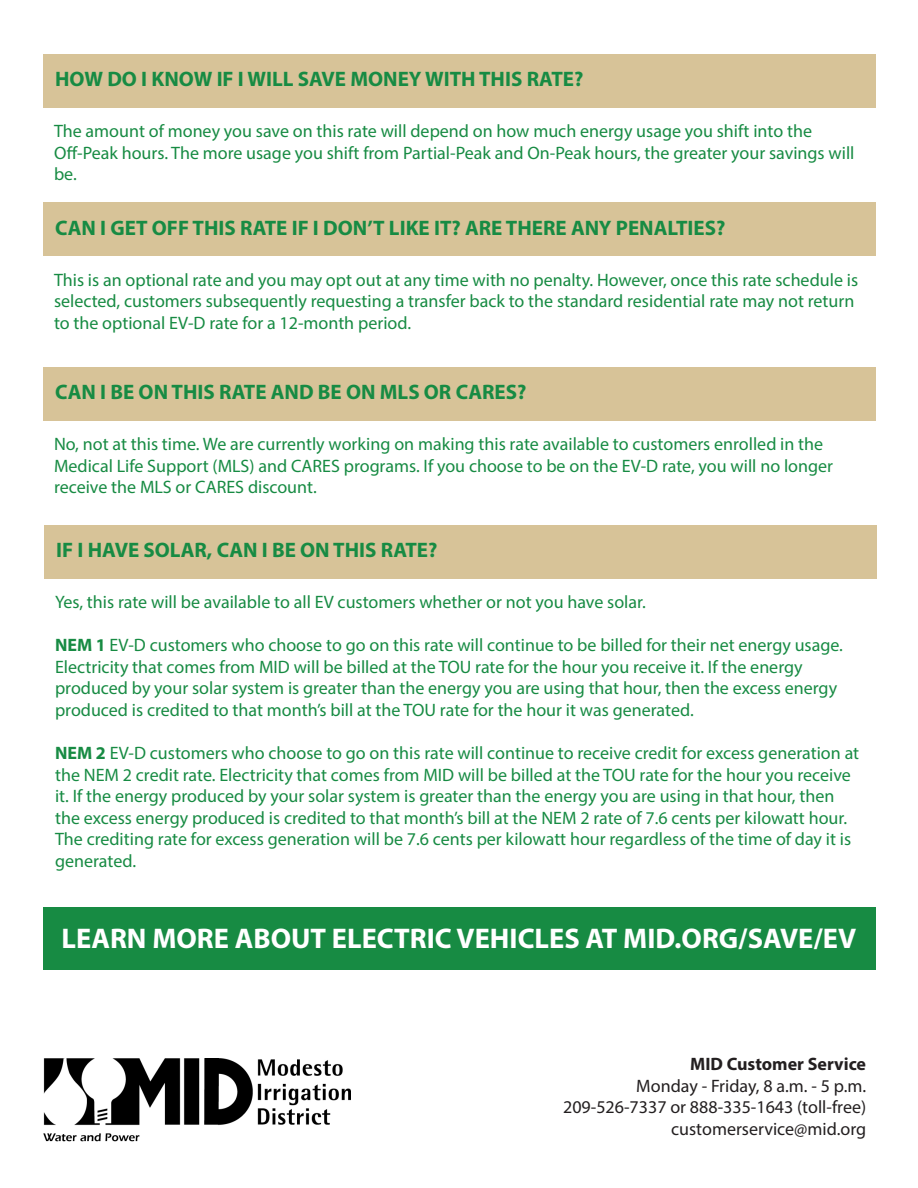
<style>
.page{position:relative;width:918px;height:1188px;background:#fff}
.page>*{position:absolute;margin:0;border:0;box-sizing:border-box;transform-origin:0 0}
.t1{font:700 28.5px "Myriad Pro";color:#fff}
.t2{font:700 21px "Myriad Pro";color:#178b43}
.t3{font:18px/21.6px "Myriad Pro";color:#178b43}
.t4{font:18px "Myriad Pro";color:#231f20}
.t5{font:700 18px "Myriad Pro";color:#231f20}
.s1{font-weight:700}
</style>
<div class="page">
<div style="left:43px;top:367px;width:832px;height:54px;background:#d7c398"></div>
<div style="left:44px;top:525px;width:832px;height:53px;background:#d7c398"></div>
<div style="left:43px;top:54px;width:832px;height:54px;background:#d7c398"></div>
<div style="left:43px;top:203px;width:832px;height:53px;background:#d7c398"></div>
<div style="left:43px;top:907px;width:832px;height:63px;background:#178b43"></div>
<img style="left:44px;top:1059px;width:307px;height:83px">
<p class="t2" style="left:55px;top:65px;width:530px">HOW DO I KNOW IF I WILL SAVE MONEY WITH THIS RATE?</p>
<p class="t3" style="left:54px;top:120px;width:802px">The amount of money you save on this rate will depend on how much energy usage you shift into the<br>Off-Peak hours. The more usage you shift from Partial-Peak and On-Peak hours, the greater your savings will be.</p>
<p class="t2" style="left:55px;top:214px;width:672px">CAN I GET OFF THIS RATE IF I DON’T LIKE IT? ARE THERE ANY PENALTIES?</p>
<p class="t3" style="left:54px;top:268px;width:806px">This is an optional rate and you may opt out at any time with no penalty. However, once this rate schedule is selected, customers subsequently requesting a transfer back to the standard residential rate may not return to the optional EV-D rate for a 12-month period.</p>
<p class="t2" style="left:55px;top:378px;width:473px">CAN I BE ON THIS RATE AND BE ON MLS OR CARES?</p>
<p class="t3" style="left:54px;top:433px;width:781px">No, not at this time. We are currently working on making this rate available to customers enrolled in the<br>Medical Life Support (MLS) and CARES programs. If you choose to be on the EV-D rate, you will no longer receive the MLS or CARES discount.</p>
<p class="t2" style="left:56px;top:536px;width:383px">IF I HAVE SOLAR, CAN I BE ON THIS RATE?</p>
<p class="t3" style="left:55px;top:591px;width:592px">Yes, this rate will be available to all EV customers whether or not you have solar.</p>
<p class="t3" style="left:55px;top:634px;width:789px"><span class="s1">NEM 1</span> EV-D customers who choose to go on this rate will continue to be billed for their net energy usage.<br>Electricity that comes from MID will be billed at the TOU rate for the hour you receive it. If the energy produced by your solar system is greater than the energy you are using that hour, then the excess energy produced is credited to that month’s bill at the TOU rate for the hour it was generated.</p>
<p class="t3" style="left:55px;top:742px;width:806px"><span class="s1">NEM 2</span> EV-D customers who choose to go on this rate will continue to receive credit for excess generation at the NEM 2 credit rate. Electricity that comes from MID will be billed at the TOU rate for the hour you receive it. If the energy produced by your solar system is greater than the energy you are using in that hour, then the excess energy produced is credited to that month’s bill at the NEM 2 rate of 7.6 cents per kilowatt hour.<br>The crediting rate for excess generation will be 7.6 cents per kilowatt hour regardless of the time of day it is generated.</p>
<p class="t1" style="left:62px;top:920px;width:796px">LEARN MORE ABOUT ELECTRIC VEHICLES AT MID.ORG/SAVE/EV</p>
<p class="t5" style="left:690px;top:1052px;width:177px">MID Customer Service</p>
<p class="t4" style="left:636px;top:1075px;width:231px">Monday - Friday, 8 a.m. - 5 p.m.</p>
<p class="t4" style="left:563px;top:1096px;width:304px">209-526-7337 or 888-335-1643 (toll-free)</p>
<p class="t4" style="left:671px;top:1118px;width:196px">customerservice@mid.org</p>
</div>
